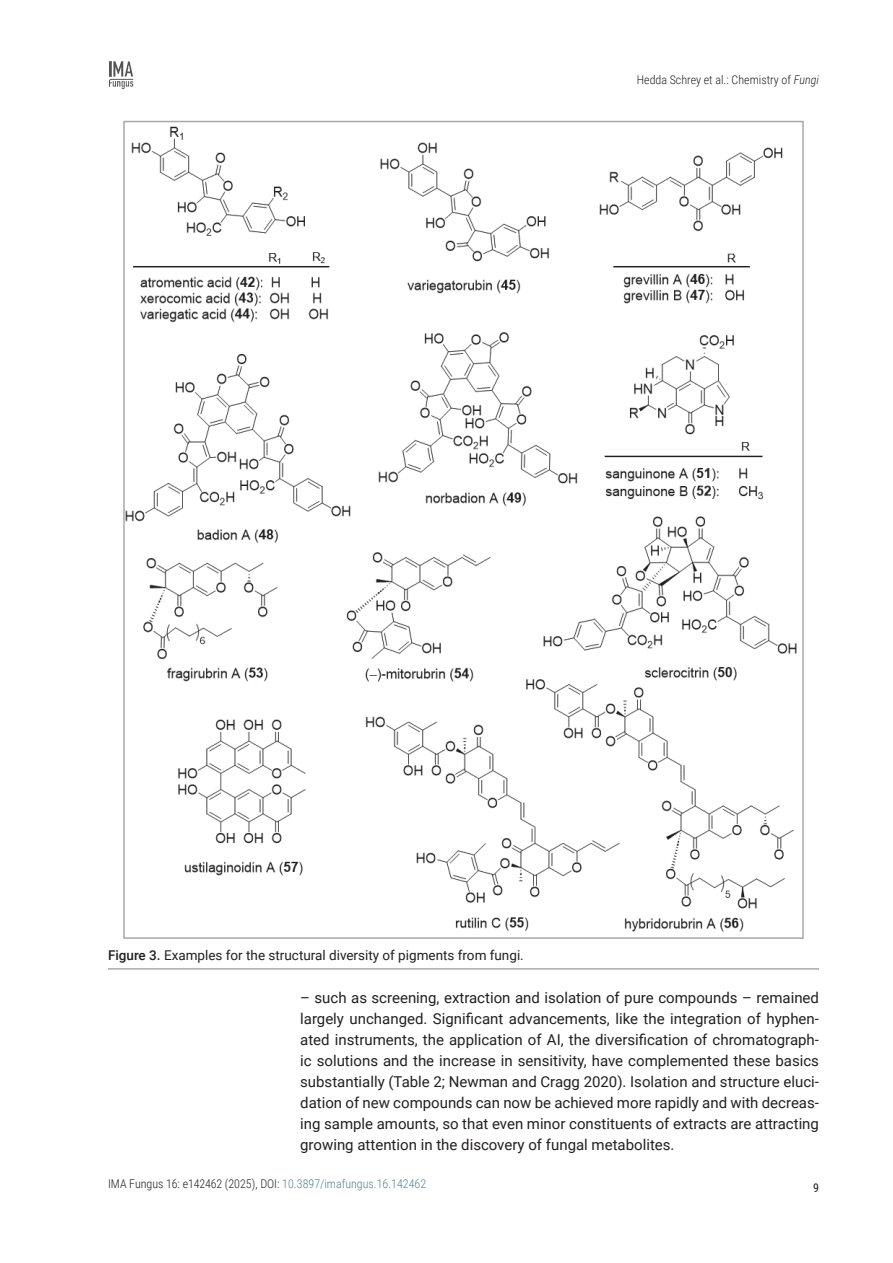
<style>
.page{position:relative;width:893px;height:1263px;background:#fff}
.page>*{position:absolute;margin:0;border:0;box-sizing:border-box;transform-origin:0 0}
.Body_text_-_no_indent{font:15px/21px "Roboto";color:#231f20;text-align:justify}
.FIG_-_Caption{font:13.5px "Roboto";color:#231f20}
.t1{font:300 12px "Roboto Condensed";color:#231f20}
.t2{font:12px "Roboto Condensed";color:#231f20}
.s1{font-style:italic}
.s2{font-weight:500}
.s3{color:#54818c}
</style>
<div class="page">
<svg style="left:109px;top:61px;width:24px;height:28px"></svg>
<img style="left:126px;top:126px;width:671px;height:806px">
<hr style="left:108px;top:968px;width:711px;height:1px;background:#a8a9ad">
<p class="t1" style="left:637px;top:71px;width:184px">Hedda Schrey et al.: Chemistry of <span class="s1">Fungi</span></p>
<p class="FIG_-_Caption" style="left:108px;top:945px;width:417px"><span class="s2">Figure 3.</span> Examples for the structural diversity of pigments from fungi.</p>
<p class="Body_text_-_no_indent" style="left:300px;top:986px;width:520px">– such as screening, extraction and isolation of pure compounds – remained largely unchanged. Significant advancements, like the integration of hyphen&shy;ated instruments, the application of AI, the diversification of chromatograph&shy;ic solutions and the increase in sensitivity, have complemented these basics substantially (Table 2; Newman and Cragg 2020). Isolation and structure eluci&shy;dation of new compounds can now be achieved more rapidly and with decreas&shy;ing sample amounts, so that even minor constituents of extracts are attracting growing attention in the discovery of fungal metabolites.</p>
<p class="t1" style="left:108px;top:1175px;width:320px">IMA Fungus 16: e142462 (2025), DOI: <span class="s3">10.3897/imafungus.16.142462</span></p>
<p class="t2" style="left:813px;top:1179px;width:7px">9</p>
</div>
